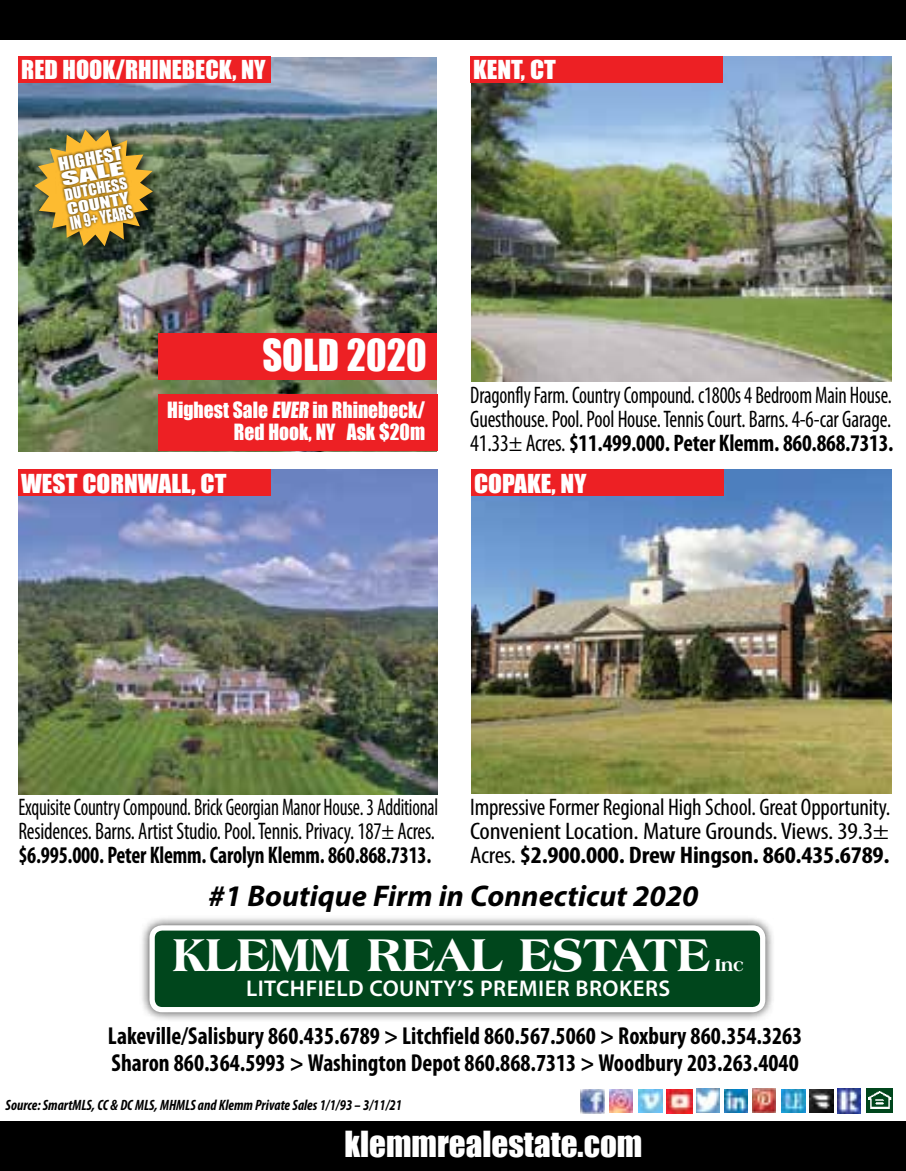
<style>
.page{position:relative;width:906px;height:1171px;background:#fff}
.page>*{position:absolute;margin:0;border:0;box-sizing:border-box;transform-origin:0 0}
.t1{font:800 48.9px "Americana BT";color:#fff;scale:.95 1}
.t2{font:40.5px "Impact";color:#fff;scale:.95 1}
.t3{font:33px "Impact";color:#fff}
.t4{font:italic 700 30px "Myriad Pro";color:#000}
.t5{font:700 condensed 24.6px/27px "Myriad Pro";color:#000;scale:.96 1}
.t6{font:condensed 24px/24px "Myriad Pro";letter-spacing:-.01em;color:#000;text-align:justify;scale:.86 1}
.t7{font:condensed 24px/24px "Myriad Pro";letter-spacing:-.01em;color:#000;text-align:justify}
.t8{font:condensed 24px/24px "Myriad Pro";letter-spacing:-.01em;color:#000;scale:.82 1}
.t9{font:700 condensed 24px "Myriad Pro";letter-spacing:-.01em;color:#000;scale:.89 1}
.t10{font:24px "Impact";color:#fff;scale:1.06 1}
.t11{font:24px "Impact";color:#fff}
.t12{font:600 22.8px "Myriad Pro";letter-spacing:.02em;color:#fff}
.t13{font:20.4px/22.2px "Impact";color:#fff;text-align:right;scale:.95 1}
.t14{font:800 18.3px "Americana BT";color:#fff}
.t15{font:16.8px/15px "Impact";color:#fff;scale:1.14 1}
.t16{font:16.5px "Impact";color:#fff;scale:.82 1}
.t17{font:italic 700 condensed 15px "Myriad Pro";color:#000;scale:.96 1}
.t18{font:15px/15px "Impact";color:#fff}
.s1{font-weight:700}
.s2{font-stretch:semi-condensed}
</style>
<div class="page">
<div style="left:0;top:1121px;width:905px;height:50px;background:#000"></div>
<div style="left:139px;top:915px;width:636px;height:108px;background:#000;opacity:.75"></div>
<div style="left:152px;top:928px;width:610px;height:81px;background:#00461c;border-radius:10px"></div>
<div style="left:149px;top:925px;width:616px;height:87px;border:5px solid #fff;border-radius:10px"></div>
<img style="left:580px;top:1089px;width:24px;height:24px">
<img style="left:609px;top:1089px;width:23px;height:24px">
<img style="left:638px;top:1089px;width:24px;height:24px">
<img style="left:781px;top:1089px;width:24px;height:24px">
<img style="left:809px;top:1089px;width:23px;height:24px">
<div style="left:865px;top:1088px;width:27px;height:24px;background:#00461c"></div>
<img style="left:868px;top:1091px;width:22px;height:17px">
<img style="left:837px;top:1089px;width:23px;height:24px">
<img style="left:696px;top:1089px;width:23px;height:24px">
<img style="left:724px;top:1089px;width:23px;height:23px">
<img style="left:752px;top:1089px;width:23px;height:24px">
<img style="left:666px;top:1089px;width:25px;height:24px">
<div style="left:0;top:0;width:905px;height:39px;background:#000"></div>
<img style="left:18px;top:57px;width:418px;height:394px">
<div style="left:18px;top:57px;width:253px;height:26px;background:#ed2024"></div>
<img style="left:471px;top:470px;width:420px;height:323px">
<img style="left:471px;top:57px;width:420px;height:324px">
<div style="left:471px;top:470px;width:252px;height:26px;background:#ed2024"></div>
<div style="left:470px;top:57px;width:252px;height:26px;background:#ed2024"></div>
<img style="left:18px;top:470px;width:419px;height:324px">
<div style="left:18px;top:470px;width:253px;height:26px;background:#ed2024"></div>
<div style="left:34px;top:128px;width:128px;height:127px;background:#000;opacity:.75"></div>
<img style="left:35px;top:130px;width:118px;height:116px">
<div style="left:55px;top:143px;width:81px;height:89px;background:#000;opacity:.75"></div>
<div style="left:158px;top:394px;width:279px;height:57px;background:#ed2024"></div>
<div style="left:159px;top:333px;width:277px;height:46px;background:#ed2024"></div>
<p class="t11" style="left:21px;top:51px;width:246px">RED HOOK/RHINEBECK, NY</p>
<p class="t15" style="left:57px;top:157px;width:58px;rotate:-11deg">HIGHEST<br>SALE</p>
<p class="t18" style="left:63px;top:187px;width:65px;rotate:-11deg">DUTCHESS<br>COUNTY</p>
<p class="t16" style="left:68px;top:211px;width:80px;rotate:-11deg">IN 9+ YEARS</p>
<h2 class="t2" style="left:262px;top:323px;width:174px">SOLD 2020</h2>
<p class="t13" style="left:167px;top:398px;width:273px">Highest Sale EVER in Rhinebeck/<br>Red Hook, NY Ask $20m</p>
<p class="t10" style="left:21px;top:464px;width:195px">WEST CORNWALL, CT</p>
<p class="t10" style="left:473px;top:51px;width:79px">KENT, CT</p>
<p class="t6" style="left:470px;top:383px;width:493px">Dragonfly Farm. Country Compound. c1800s 4 Bedroom Main House.<br>Guesthouse. Pool. Pool House. Tennis Court. Barns. 4-6-car Garage.<br>41.33± Acres. <span class="s1">$11.499.000. Peter Klemm. 860.868.7313.</span></p>
<p class="t10" style="left:474px;top:464px;width:107px">COPAKE, NY</p>
<p class="t8" style="left:18px;top:796px;width:513px">Exquisite Country Compound. Brick Georgian Manor House. 3 Additional<br>Residences. Barns. Artist Studio. Pool. Tennis. Privacy. 187± Acres.</p>
<p class="t9" style="left:18px;top:840px;width:465px">$6.995.000. Peter Klemm. Carolyn Klemm. 860.868.7313.</p>
<p class="t7" style="left:470px;top:796px;width:421px">Impressive Former Regional High School. Great Opportunity.<br>Convenient Location. Mature Grounds. Views. 39.3± Acres. <span class="s1">$2.900.000. Drew Hingson. 860.435.6789.</span></p>
<p class="t4" style="left:208px;top:876px;width:491px">#1 Boutique Firm in Connecticut 2020</p>
<h1 class="t1" style="left:172px;top:925px;width:566px">KLEMM REAL ESTATE</h1>
<p class="t14" style="left:714px;top:953px;width:31px">Inc</p>
<p class="t12" style="left:246px;top:974px;width:425px">LITCHFIELD COUNTY’S PREMIER BROKERS</p>
<p class="t5" style="left:108px;top:1022px;width:724px">Lakeville/Salisbury 860.435.6789 &gt; Litchfield 860.567.5060 &gt; Roxbury 860.354.3263<br>Sharon 860.364.5993 &gt; Washington Depot 860.868.7313 &gt; Woodbury 203.263.4040</p>
<p class="t17" style="left:6px;top:1095px;width:414px">Source: SmartMLS, CC &amp; DC MLS, MHMLS and Klemm Private Sales <span class="s2">1/1/93 – 3/11/21</span></p>
<h3 class="t3" style="left:344px;top:1118px;width:299px">klemmrealestate.com</h3>
</div>
